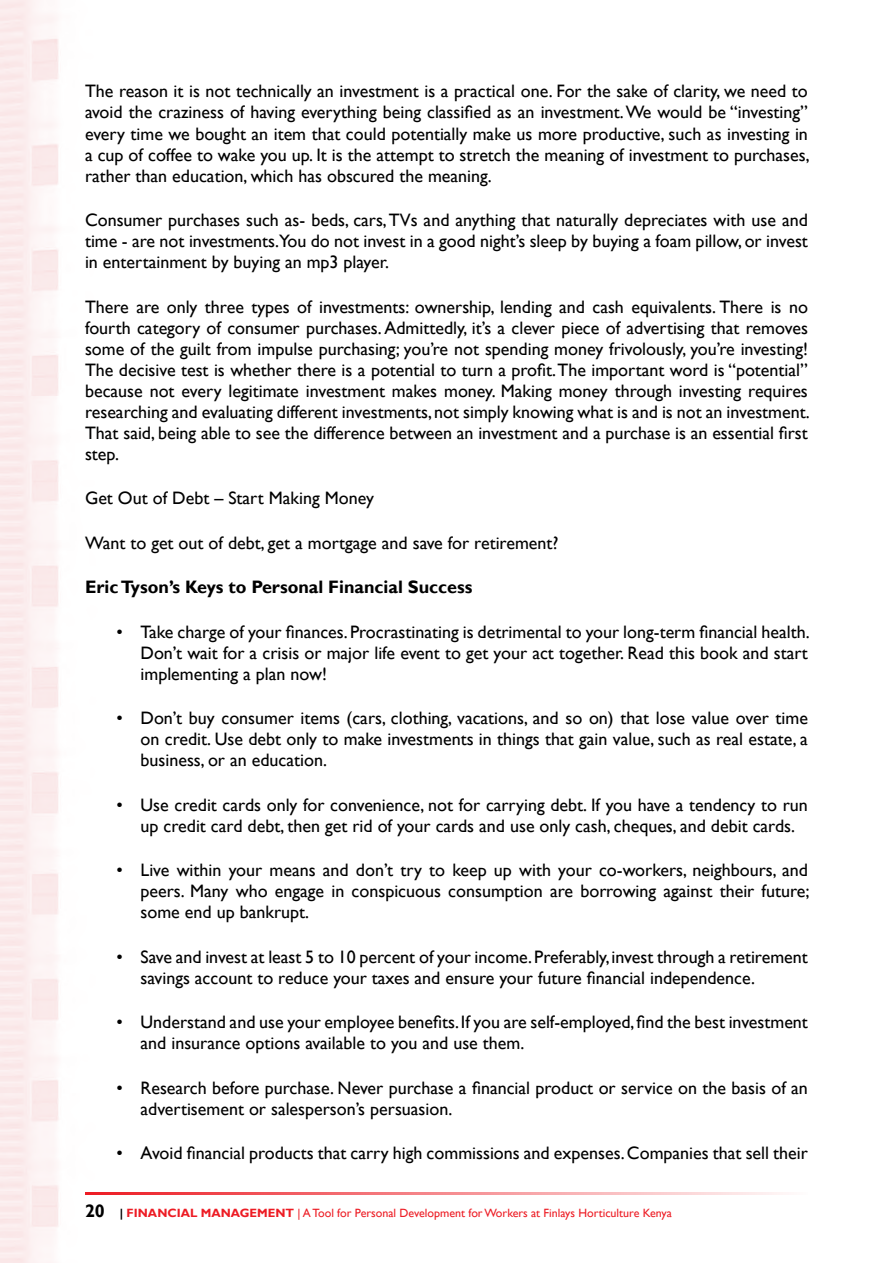
<style>
.page{position:relative;width:893px;height:1263px;background:#fff}
.page>*{position:absolute;margin:0;border:0;box-sizing:border-box;transform-origin:0 0}
.t1{font:18px/21px "Gill Sans";color:#000;text-align:justify}
.t2{font:700 18px "Gill Sans";color:#000}
.t3{font:12px "Gill Sans";color:#ed1c24}
.s1{font-weight:700;font-size:18px;color:#000}
.s2{font-weight:700;color:#000}
.s3{font-weight:700}
</style>
<div class="page">
<img style="left:0;top:0;width:780px;height:1263px">
<hr style="left:85px;top:1193px;width:723px;height:2px;background:#ed1c24">
<p class="t1" style="left:85px;top:81px;width:726px">The reason it is not technically an investment is a practical one. For the sake of clarity, we need to avoid the craziness of having everything being classified as an investment. We would be “investing” every time we bought an item that could potentially make us more productive, such as investing in a cup of coffee to wake you up. It is the attempt to stretch the meaning of investment to purchases, rather than education, which has obscured the meaning.</p>
<p class="t1" style="left:85px;top:210px;width:724px">Consumer purchases such as- beds, cars, TVs and anything that naturally depreciates with use and time - are not investments.You do not invest in a good night’s sleep by buying a foam pillow, or invest in entertainment by buying an mp3 player.</p>
<p class="t1" style="left:85px;top:296px;width:726px">There are only three types of investments: ownership, lending and cash equivalents. There is no fourth category of consumer purchases. Admittedly, it’s a clever piece of advertising that removes some of the guilt from impulse purchasing; you’re not spending money frivolously, you’re investing!<br>The decisive test is whether there is a potential to turn a profit. The important word is “potential” because not every legitimate investment makes money. Making money through investing requires researching and evaluating different investments, not simply knowing what is and is not an investment.<br>That said, being able to see the difference between an investment and a purchase is an essential first step.</p>
<p class="t1" style="left:85px;top:488px;width:290px">Get Out of Debt – Start Making Money</p>
<p class="t1" style="left:85px;top:532px;width:475px">Want to get out of debt, get a mortgage and save for retirement?</p>
<p class="t2" style="left:85px;top:576px;width:389px">Eric Tyson’s Keys to Personal Financial Success</p>
<p class="t1" style="left:141px;top:621px;width:671px;text-indent:-24px">• Take charge of your finances. Procrastinating is detrimental to your long-term financial health.<br>Don’t wait for a crisis or major life event to get your act together. Read this book and start implementing a plan now!</p>
<p class="t1" style="left:141px;top:708px;width:669px;text-indent:-24px">• Don’t buy consumer items (cars, clothing, vacations, and so on) that lose value over time on credit. Use debt only to make investments in things that gain value, such as real estate, a business, or an education.</p>
<p class="t1" style="left:141px;top:794px;width:669px;text-indent:-24px">• Use credit cards only for convenience, not for carrying debt. If you have a tendency to run up credit card debt, then get rid of your cards and use only cash, cheques, and debit cards.</p>
<p class="t1" style="left:141px;top:860px;width:671px;text-indent:-24px">• Live within your means and don’t try to keep up with your co-workers, neighbours, and peers. Many who engage in conspicuous consumption are borrowing against their future; some end up bankrupt.</p>
<p class="t1" style="left:141px;top:946px;width:669px;text-indent:-24px">• Save and invest at least 5 to 10 percent of your income. Preferably, invest through a retirement savings account to reduce your taxes and ensure your future financial independence.</p>
<p class="t1" style="left:141px;top:1012px;width:669px;text-indent:-24px">• Understand and use your employee benefits. If you are self-employed, find the best investment and insurance options available to you and use them.</p>
<p class="t1" style="left:141px;top:1077px;width:669px;text-indent:-24px">• Research before purchase. Never purchase a financial product or service on the basis of an advertisement or salesperson’s persuasion.</p>
<p class="t1" style="left:117px;top:1143px;width:693px">• Avoid financial products that carry high commissions and expenses. Companies that sell their</p>
<p class="t3" style="left:85px;top:1206px;width:588px"><span class="s1">20</span> <span class="s2">|</span> <span class="s3">FINANCIAL MANAGEMENT</span> | A Tool for Personal Development for Workers at Finlays Horticulture Kenya</p>
</div>
